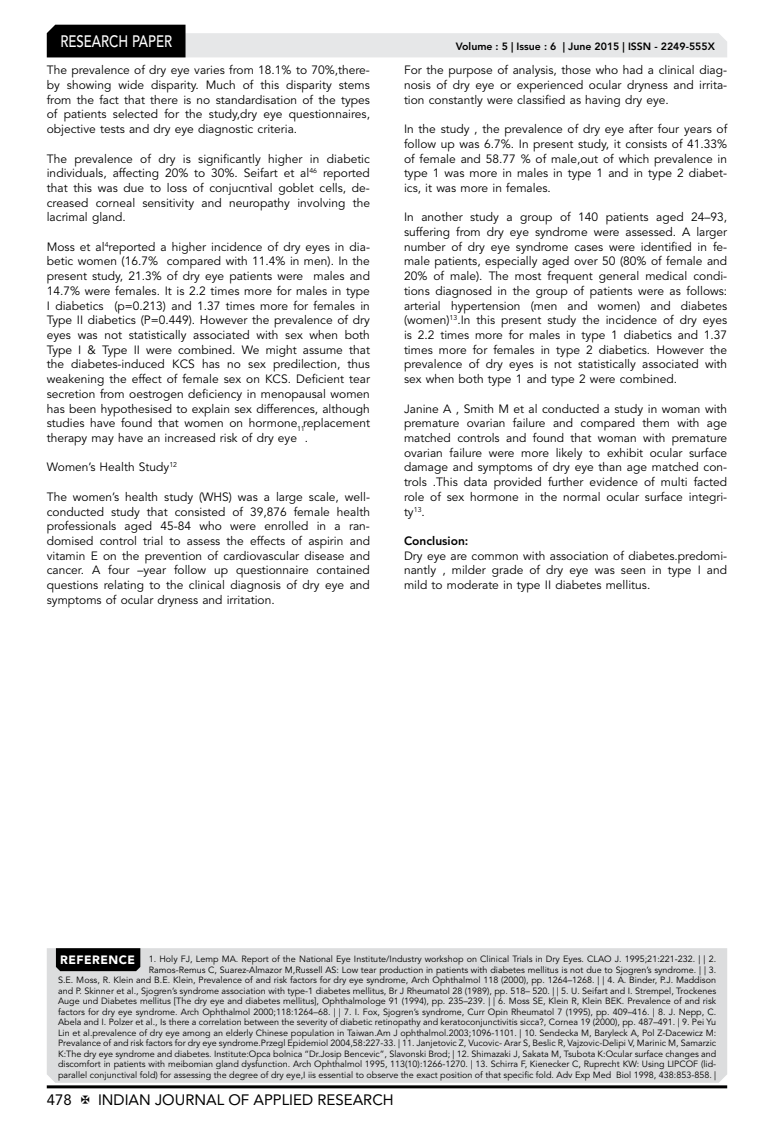
<style>
.page{position:relative;width:774px;height:1136px;background:#fff}
.page>*{position:absolute;margin:0;border:0;box-sizing:border-box;transform-origin:0 0}
.t1{font:500 16.5px "Avenir LT Std";color:#fff;scale:.8 1}
.t2{font:15px "Avenir LT Std";color:#000}
.t3{font:12px/14.7px "Avenir LT Std";color:#000;text-align:justify}
.t4{font:800 12px "Avenir LT Std";color:#000}
.t5{font:800 10.5px "Avenir LT Std";color:#000}
.t6{font:9px/10.5px "Avenir LT Std";color:#000;text-align:right}
.t7{font:7.05px "Avenir LT Std";color:#000}
.s1{font-weight:900;font-size:12px;color:#fff}
</style>
<div class="page">
<hr style="left:47px;top:1085px;width:680px;height:3px;background:#000">
<svg style="left:47px;top:25px;width:680px;height:32px"></svg>
<div style="left:47px;top:948px;width:680px;height:134px;background:#dcddde"></div>
<div style="left:56px;top:948px;width:84px;height:23px;background:#000"></div>
<h1 class="t1" style="left:60px;top:32px;width:139px">RESEARCH PAPER</h1>
<p class="t3" style="left:47px;top:63px;width:325px">The prevalence of dry eye varies from 18.1% to 70%,there&shy;by showing wide disparity. Much of this disparity stems from the fact that there is no standardisation of the types of patients selected for the study,dry eye questionnaires, objective tests and dry eye diagnostic criteria.</p>
<p class="t3" style="left:47px;top:151px;width:325px">The prevalence of dry is significantly higher in diabetic individuals, affecting 20% to 30%. Seifart et al<sup>46</sup> reported that this was due to loss of conjucntival goblet cells, de&shy;creased corneal sensitivity and neuropathy involving the lacrimal gland.</p>
<p class="t3" style="left:47px;top:239px;width:325px">Moss et al<sup>4</sup>reported a higher incidence of dry eyes in dia&shy;betic women (16.7% compared with 11.4% in men). In the present study, 21.3% of dry eye patients were males and 14.7% were females. It is 2.2 times more for males in type I diabetics (p=0.213) and 1.37 times more for females in Type II diabetics (P=0.449). However the prevalence of dry eyes was not statistically associated with sex when both Type I &amp; Type II were combined. We might assume that the diabetes-induced KCS has no sex predilection, thus weakening the effect of female sex on KCS. Deficient tear secretion from oestrogen deficiency in menopausal women has been hypothesised to explain sex differences, although studies have found that women on hormone replacement therapy may have an increased risk of dry eye</p>
<p class="t7" style="left:297px;top:424px;width:9px">11</p>
<p class="t3" style="left:305px;top:431px;width:5px">.</p>
<p class="t3" style="left:47px;top:460px;width:132px">Women’s Health Study<sup>12</sup></p>
<p class="t3" style="left:47px;top:489px;width:325px">The women’s health study (WHS) was a large scale, well&shy;conducted study that consisted of 39,876 female health professionals aged 45-84 who were enrolled in a ran&shy;domised control trial to assess the effects of aspirin and vitamin E on the prevention of cardiovascular disease and cancer. A four –year follow up questionnaire contained questions relating to the clinical diagnosis of dry eye and symptoms of ocular dryness and irritation.</p>
<p class="t5" style="left:456px;top:41px;width:261px">Volume : 5 | Issue : 6 | June 2015 | ISSN - 2249-555X</p>
<p class="t3" style="left:404px;top:63px;width:325px">For the purpose of analysis, those who had a clinical diag&shy;nosis of dry eye or experienced ocular dryness and irrita&shy;tion constantly were classified as having dry eye.</p>
<p class="t3" style="left:404px;top:122px;width:325px">In the study , the prevalence of dry eye after four years of follow up was 6.7%. In present study, it consists of 41.33% of female and 58.77 % of male,out of which prevalence in type 1 was more in males in type 1 and in type 2 diabet&shy;ics, it was more in females.</p>
<p class="t3" style="left:404px;top:210px;width:325px">In another study a group of 140 patients aged 24–93, suffering from dry eye syndrome were assessed. A larger number of dry eye syndrome cases were identified in fe&shy;male patients, especially aged over 50 (80% of female and 20% of male). The most frequent general medical condi&shy;tions diagnosed in the group of patients were as follows: arterial hypertension (men and women) and diabetes (women)<sup>13</sup>.In this present study the incidence of dry eyes is 2.2 times more for males in type 1 diabetics and 1.37 times more for females in type 2 diabetics. However the prevalence of dry eyes is not statistically associated with sex when both type 1 and type 2 were combined.</p>
<p class="t3" style="left:404px;top:401px;width:325px">Janine A , Smith M et al conducted a study in woman with premature ovarian failure and compared them with age matched controls and found that woman with premature ovarian failure were more likely to exhibit ocular surface damage and symptoms of dry eye than age matched con&shy;trols .This data provided further evidence of multi facted role of sex hormone in the normal ocular surface integri&shy;ty<sup>13</sup>.</p>
<p class="t4" style="left:404px;top:533px;width:66px">Conclusion:</p>
<p class="t3" style="left:404px;top:548px;width:325px">Dry eye are common with association of diabetes.predomi&shy;nantly , milder grade of dry eye was seen in type I and mild to moderate in type II diabetes mellitus.</p>
<p class="t6" style="left:58px;top:953px;width:660px"><span class="s1">REFERENCE</span> 1. Holy FJ, Lemp MA. Report of the National Eye Institute/Industry workshop on Clinical Trials in Dry Eyes. CLAO J. 1995;21:221-232. | | 2.<br>Ramos-Remus C, Suarez-Almazor M,Russell AS: Low tear production in patients with diabetes mellitus is not due to Sjogren’s syndrome. | | 3.<br>S.E. Moss, R. Klein and B.E. Klein, Prevalence of and risk factors for dry eye syndrome, Arch Ophthalmol 118 (2000), pp. 1264–1268. | | 4. A. Binder, P.J. Maddison and P. Skinner et al., Sjogren’s syndrome association with type-1 diabetes mellitus, Br J Rheumatol 28 (1989), pp. 518– 520. | | 5. U. Seifart and I. Strempel, Trockenes Auge und Diabetes mellitus [The dry eye and diabetes mellitus], Ophthalmologe 91 (1994), pp. 235–239. | | 6. Moss SE, Klein R, Klein BEK. Prevalence of and risk factors for dry eye syndrome. Arch Ophthalmol 2000;118:1264–68. | | 7. I. Fox, Sjogren’s syndrome, Curr Opin Rheumatol 7 (1995), pp. 409–416. | 8. J. Nepp, C.<br>Abela and I. Polzer et al., Is there a correlation between the severity of diabetic retinopathy and keratoconjunctivitis sicca?, Cornea 19 (2000), pp. 487–491. | 9. Pei Yu Lin et al.prevalence of dry eye among an elderly Chinese population in Taiwan.Am J ophthalmol.2003;1096-1101. | 10. Sendecka M, Baryleck A, Pol Z-Dacewicz M:<br>Prevalance of and risk factors for dry eye syndrome.Przegl Epidemiol 2004,58:227-33. | 11. Janjetovic Z, Vucovic- Arar S, Beslic R, Vajzovic-Delipi V, Marinic M, Samarzic K:The dry eye syndrome and diabetes. Institute:Opca bolnica “Dr.Josip Bencevic”, Slavonski Brod; | 12. Shimazaki J, Sakata M, Tsubota K:Ocular surface changes and discomfort in patients with meibomian gland dysfunction. Arch Ophthalmol 1995, 113(10):1266-1270. | 13. Schirra F, Kienecker C, Ruprecht KW: Using LIPCOF (lid&shy;parallel conjunctival fold) for assessing the degree of dry eye,I iis essential to observe the exact position of that specific fold. Adv Exp Med Biol 1998, 438:853-858. |</p>
<p class="t2" style="left:47px;top:1090px;width:27px">478</p>
<p class="t2" style="left:98px;top:1090px;width:297px">INDIAN JOURNAL OF APPLIED RESEARCH</p>
</div>
